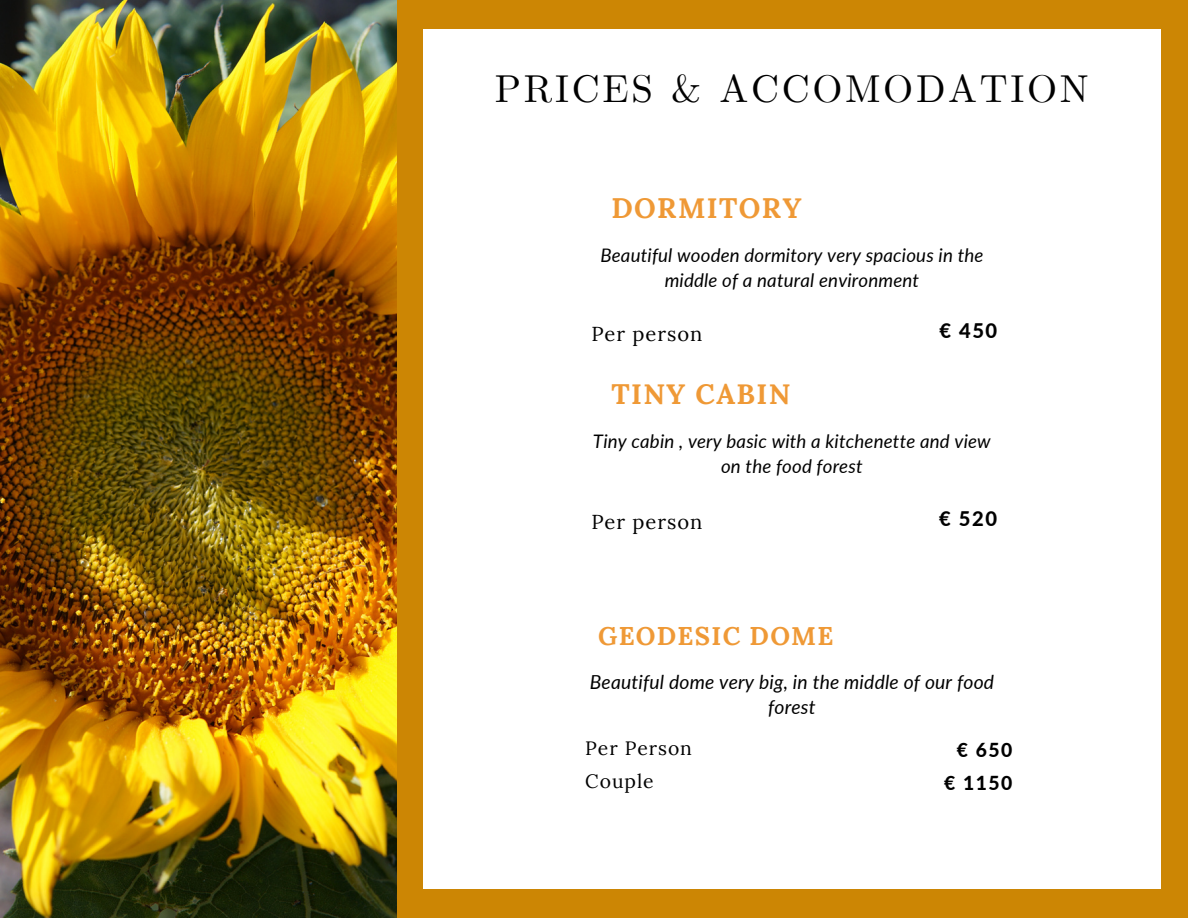
<style>
.page{position:relative;width:1188px;height:918px;background:#cc8604}
.page>*{position:absolute;margin:0;border:0;box-sizing:border-box;transform-origin:0 0}
.t1{font:38.7px "CMU Serif";letter-spacing:.07em;color:#000}
.t2{font:700 28.2px "Lora";letter-spacing:.05em;color:#ef9936}
.t3{font:700 25.65px "Lora";letter-spacing:.05em;color:#ef9936}
.t4{font:20.1px "Lora";letter-spacing:.05em;color:#000}
.t5{font:800 20.1px "Lato";letter-spacing:.08em;color:#000}
.t6{font:italic 19.35px/25px "Lato";letter-spacing:.01em;color:#000;text-align:center}
.t7{font:19.35px/33.5px "Lora";letter-spacing:.05em;color:#000}
.t8{font:800 19.35px/33.5px "Lato";letter-spacing:.08em;color:#000;text-align:right}
.t9{font:italic 18.6px/24.8px "Lato";letter-spacing:.01em;color:#000;text-align:center}
</style>
<div class="page">
<div style="left:423px;top:29px;width:738px;height:860px;background:#fff"></div>
<img style="left:0;top:0;width:397px;height:918px">
<p class="t1" style="left:495px;top:66px;width:595px">PRICES &amp; ACCOMODATION</p>
<h2 class="t2" style="left:611px;top:190px;width:192px">DORMITORY</h2>
<h5 class="t9" style="left:600px;top:243px;width:385px">Beautiful wooden dormitory very spacious in the middle of a natural environment</h5>
<h4 class="t4" style="left:591px;top:321px;width:113px">Per person</h4>
<h4 class="t5" style="left:939px;top:318px;width:59px">€ 450</h4>
<h2 class="t2" style="left:611px;top:376px;width:181px">TINY CABIN</h2>
<h1 class="t9" style="left:593px;top:429px;width:399px">Tiny cabin , very basic with a kitchenette and view on the food forest</h1>
<p class="t4" style="left:591px;top:509px;width:113px">Per person</p>
<p class="t5" style="left:939px;top:506px;width:59px">€ 520</p>
<h2 class="t3" style="left:598px;top:619px;width:237px">GEODESIC DOME</h2>
<h5 class="t6" style="left:590px;top:669px;width:406px">Beautiful dome very big, in the middle of our food forest</h5>
<p class="t7" style="left:585px;top:731px;width:108px">Per Person<br>Couple</p>
<p class="t8" style="left:944px;top:733px;width:70px">€ 650 € 1150</p>
</div>
